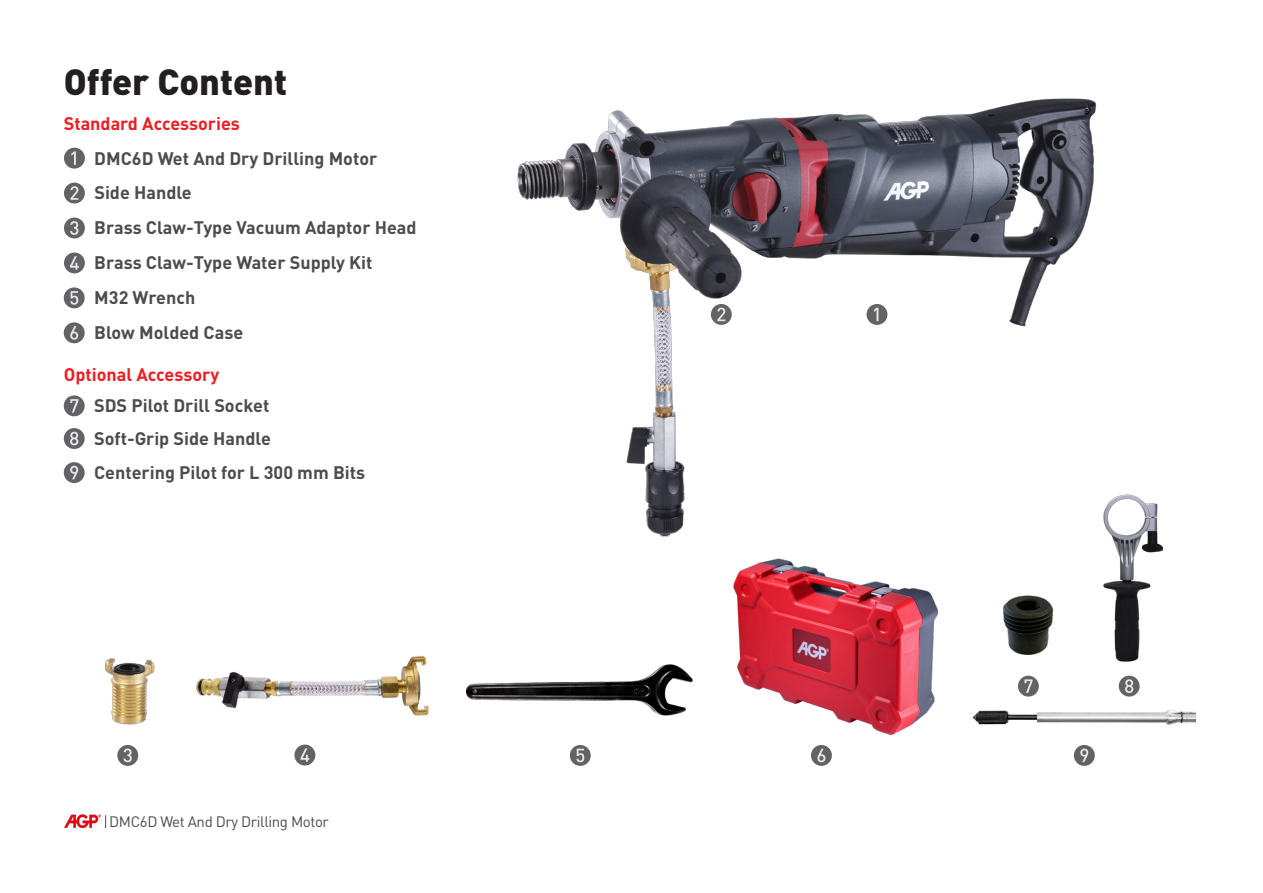
<style>
.page{position:relative;width:1263px;height:893px;background:#fff}
.page>*{position:absolute;margin:0;border:0;box-sizing:border-box;transform-origin:0 0}
.t1{font:900 36px "DIN Pro";color:#231f20}
.t2{font:700 18px "DIN Pro";color:#4b4c4d}
.t3{font:700 18px "DIN Pro";color:#ee1d23}
.t4{font:15px "DIN Pro";letter-spacing:-.025em;color:#4b4c4d}
</style>
<div class="page">
<svg style="left:105px;top:815px;width:1px;height:13px"></svg>
<img style="left:64px;top:814px;width:37px;height:13px">
<img style="left:517px;top:98px;width:580px;height:439px">
<div style="left:64px;top:252px;width:21px;height:21px;background:#636366;border-radius:50%"></div>
<svg style="left:70px;top:256px;width:9px;height:14px"></svg>
<div style="left:64px;top:148px;width:21px;height:21px;background:#636366;border-radius:50%"></div>
<svg style="left:71px;top:151px;width:5px;height:14px"></svg>
<div style="left:64px;top:287px;width:21px;height:21px;background:#636366;border-radius:50%"></div>
<svg style="left:70px;top:291px;width:8px;height:14px"></svg>
<div style="left:64px;top:183px;width:21px;height:21px;background:#636366;border-radius:50%"></div>
<svg style="left:71px;top:186px;width:7px;height:14px"></svg>
<div style="left:64px;top:322px;width:21px;height:21px;background:#636366;border-radius:50%"></div>
<svg style="left:70px;top:326px;width:8px;height:14px"></svg>
<div style="left:64px;top:218px;width:21px;height:20px;background:#636366;border-radius:50%"></div>
<svg style="left:70px;top:221px;width:8px;height:14px"></svg>
<img style="left:196px;top:655px;width:234px;height:61px">
<div style="left:294px;top:745px;width:21px;height:20px;background:#636366;border-radius:50%"></div>
<svg style="left:300px;top:748px;width:9px;height:14px"></svg>
<div style="left:866px;top:304px;width:21px;height:21px;background:#636366;border-radius:50%"></div>
<svg style="left:874px;top:308px;width:4px;height:13px"></svg>
<img style="left:465px;top:664px;width:228px;height:52px">
<div style="left:570px;top:745px;width:21px;height:21px;background:#636366;border-radius:50%"></div>
<svg style="left:576px;top:749px;width:8px;height:13px"></svg>
<div style="left:811px;top:745px;width:21px;height:21px;background:#636366;border-radius:50%"></div>
<svg style="left:817px;top:749px;width:8px;height:13px"></svg>
<div style="left:117px;top:745px;width:21px;height:21px;background:#636366;border-radius:50%"></div>
<svg style="left:124px;top:748px;width:8px;height:14px"></svg>
<img style="left:105px;top:658px;width:50px;height:67px">
<img style="left:733px;top:558px;width:206px;height:178px">
<div style="left:64px;top:395px;width:21px;height:21px;background:#636366;border-radius:50%"></div>
<svg style="left:70px;top:399px;width:8px;height:14px"></svg>
<div style="left:64px;top:428px;width:21px;height:21px;background:#636366;border-radius:50%"></div>
<svg style="left:70px;top:432px;width:8px;height:13px"></svg>
<div style="left:64px;top:462px;width:21px;height:21px;background:#636366;border-radius:50%"></div>
<svg style="left:70px;top:466px;width:8px;height:13px"></svg>
<div style="left:711px;top:304px;width:21px;height:21px;background:#636366;border-radius:50%"></div>
<svg style="left:717px;top:308px;width:8px;height:13px"></svg>
<img style="left:1103px;top:494px;width:59px;height:168px">
<img style="left:1003px;top:595px;width:51px;height:60px">
<div style="left:1018px;top:676px;width:21px;height:21px;background:#636366;border-radius:50%"></div>
<svg style="left:1024px;top:679px;width:8px;height:14px"></svg>
<div style="left:1119px;top:676px;width:21px;height:21px;background:#636366;border-radius:50%"></div>
<svg style="left:1125px;top:679px;width:8px;height:14px"></svg>
<img style="left:972px;top:710px;width:225px;height:15px">
<div style="left:1074px;top:745px;width:21px;height:21px;background:#636366;border-radius:50%"></div>
<svg style="left:1080px;top:749px;width:8px;height:13px"></svg>
<p class="t1" style="left:64px;top:57px;width:225px">Offer Content</p>
<p class="t3" style="left:64px;top:111px;width:178px">Standard Accessories</p>
<p class="t2" style="left:94px;top:146px;width:284px">DMC6D Wet And Dry Drilling Motor</p>
<p class="t2" style="left:94px;top:181px;width:99px">Side Handle</p>
<p class="t2" style="left:94px;top:216px;width:324px">Brass Claw-Type Vacuum Adaptor Head</p>
<p class="t2" style="left:94px;top:251px;width:280px">Brass Claw-Type Water Supply Kit</p>
<p class="t2" style="left:94px;top:286px;width:102px">M32 Wrench</p>
<p class="t2" style="left:94px;top:320px;width:150px">Blow Molded Case</p>
<p class="t3" style="left:64px;top:362px;width:157px">Optional Accessory</p>
<p class="t2" style="left:94px;top:394px;width:177px">SDS Pilot Drill Socket</p>
<p class="t2" style="left:94px;top:426px;width:178px">Soft-Grip Side Handle</p>
<p class="t2" style="left:94px;top:460px;width:273px">Centering Pilot for L 300 mm Bits</p>
<p class="t4" style="left:109px;top:811px;width:221px">DMC6D Wet And Dry Drilling Motor</p>
</div>
